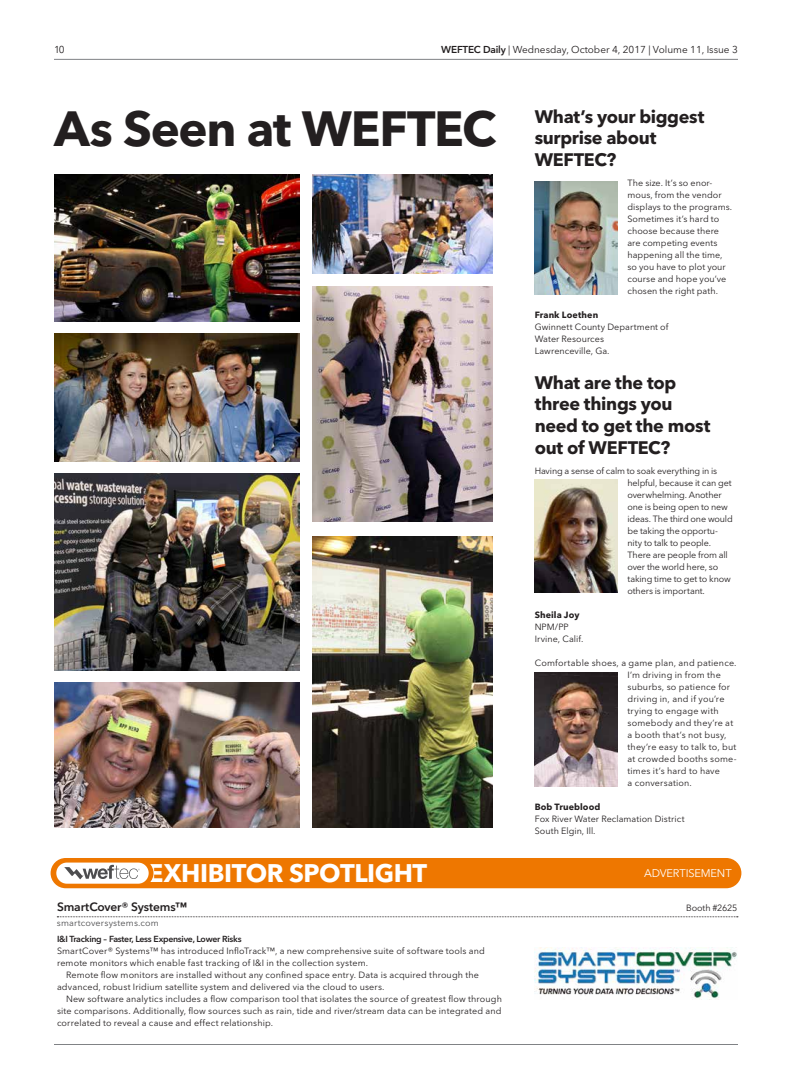
<style>
.page{position:relative;width:792px;height:1080px;background:#fff}
.page>*{position:absolute;margin:0;border:0;box-sizing:border-box;transform-origin:0 0}
.t1{font:700 49px "Avenir Next LT Pro";letter-spacing:-.025em;color:#231f20}
.t2{font:700 25.2px "Avenir Next LT Pro";letter-spacing:-.015em;color:#fff}
.t3{font:700 18px/21.6px "Avenir Next LT Pro";letter-spacing:-.02em;color:#231f20}
.t4{font:600 12px "Avenir Next LT Pro";letter-spacing:-.015em;color:#231f20}
.t5{font:11.1px "Avenir Next LT Pro";letter-spacing:-.015em;color:#fff}
.t6{font:10px "Avenir Next LT Pro";color:#231f20}
.t7{font:9px/12px "Avenir Next LT Pro";letter-spacing:.01em;color:#231f20}
.t8{font:9px/12px "Avenir Next LT Pro";letter-spacing:-.015em;color:#231f20}
.t9{font:700 9px "Avenir Next LT Pro";letter-spacing:.01em;color:#231f20}
.t10{font:9px "Avenir Next LT Pro";letter-spacing:.015em;color:#4d4d4f}
.t11{font:600 8.8px "Avenir Next LT Pro";letter-spacing:-.03em;color:#231f20}
.s1{font-weight:600}
</style>
<div class="page">
<hr style="left:54px;top:59px;width:684px;height:1px;background:#808285">
<hr style="left:54px;top:1044px;width:684px;height:1px;background:#808285">
<svg style="left:57px;top:917px;width:681px;height:1px"></svg>
<div style="left:51px;top:858px;width:690px;height:30px;background:#e70;border-radius:15px"></div>
<div style="left:56px;top:863px;width:93px;height:21px;background:#fff;border-radius:11px"></div>
<svg style="left:64px;top:865px;width:76px;height:14px"></svg>
<img style="left:535px;top:948px;width:202px;height:51px">
<img style="left:54px;top:683px;width:245px;height:145px">
<img style="left:313px;top:286px;width:180px;height:236px">
<img style="left:54px;top:334px;width:245px;height:127px">
<img style="left:313px;top:174px;width:180px;height:100px">
<img style="left:535px;top:181px;width:82px;height:114px">
<img style="left:535px;top:479px;width:82px;height:114px">
<img style="left:535px;top:673px;width:82px;height:113px">
<img style="left:313px;top:536px;width:180px;height:292px">
<img style="left:54px;top:174px;width:245px;height:148px">
<img style="left:54px;top:473px;width:245px;height:198px">
<p class="t6" style="left:54px;top:43px;width:12px">10</p>
<p class="t6" style="left:441px;top:43px;width:298px"><span class="s1">WEFTEC Daily</span> | Wednesday, October 4, 2017 | Volume 11, Issue 3</p>
<h1 class="t1" style="left:54px;top:99px;width:444px">As Seen at WEFTEC</h1>
<h3 class="t3" style="left:535px;top:106px;width:171px">What’s your biggest surprise about<br>WEFTEC?</h3>
<p class="t7" style="left:627px;top:177px;width:106px">The size. It’s so enor&shy;mous, from the vendor displays to the programs.<br>Sometimes it’s hard to choose because there are competing events happening all the time, so you have to plot your course and hope you’ve chosen the right path.</p>
<p class="t9" style="left:535px;top:309px;width:65px">Frank Loethen</p>
<p class="t7" style="left:535px;top:321px;width:135px">Gwinnett County Department of<br>Water Resources<br>Lawrenceville, Ga.</p>
<h3 class="t3" style="left:535px;top:372px;width:177px">What are the top three things you need to get the most out of WEFTEC?</h3>
<p class="t8" style="left:627px;top:465px;width:107px;text-indent:-93px">Having a sense of calm to soak everything in is helpful, because it can get overwhelming. Another one is being open to new ideas. The third one would be taking the opportu&shy;nity to talk to people.<br>There are people from all over the world here, so taking time to get to know others is important.</p>
<p class="t9" style="left:535px;top:609px;width:46px">Sheila Joy</p>
<p class="t7" style="left:535px;top:621px;width:50px">NPM/PP<br>Irvine, Calif.</p>
<p class="t7" style="left:627px;top:657px;width:111px;text-indent:-93px">Comfortable shoes, a game plan, and patience.<br>I’m driving in from the suburbs, so patience for driving in, and if you’re trying to engage with somebody and they’re at a booth that’s not busy, they’re easy to talk to, but at crowded booths some&shy;times it’s hard to have<br>a conversation.</p>
<p class="t9" style="left:535px;top:801px;width:67px">Bob Trueblood</p>
<p class="t7" style="left:535px;top:813px;width:151px">Fox River Water Reclamation District<br>South Elgin, Ill.</p>
<h2 class="t2" style="left:148px;top:858px;width:281px">EXHIBITOR SPOTLIGHT</h2>
<p class="t5" style="left:644px;top:867px;width:89px">ADVERTISEMENT</p>
<h3 class="t4" style="left:57px;top:899px;width:132px">SmartCover® Systems™</h3>
<p class="t8" style="left:686px;top:901px;width:52px">Booth #2625</p>
<p class="t10" style="left:57px;top:917px;width:103px">smartcoversystems.com</p>
<p class="t11" style="left:57px;top:933px;width:186px">I&amp;I Tracking – Faster, Less Expensive, Lower Risks</p>
<p class="t7" style="left:57px;top:944px;width:429px">SmartCover® Systems™ has introduced InfloTrack™, a new comprehensive suite of software tools and remote monitors which enable fast tracking of I&amp;I in the collection system.</p>
<p class="t7" style="left:57px;top:968px;width:423px;text-indent:9px">Remote flow monitors are installed without any confined space entry. Data is acquired through the advanced, robust Iridium satellite system and delivered via the cloud to users.</p>
<p class="t7" style="left:57px;top:992px;width:446px;text-align:justify;text-indent:9px">New software analytics includes a flow comparison tool that isolates the source of greatest flow through site comparisons. Additionally, flow sources such as rain, tide and river/stream data can be integrated and correlated to reveal a cause and effect relationship.</p>
</div>
